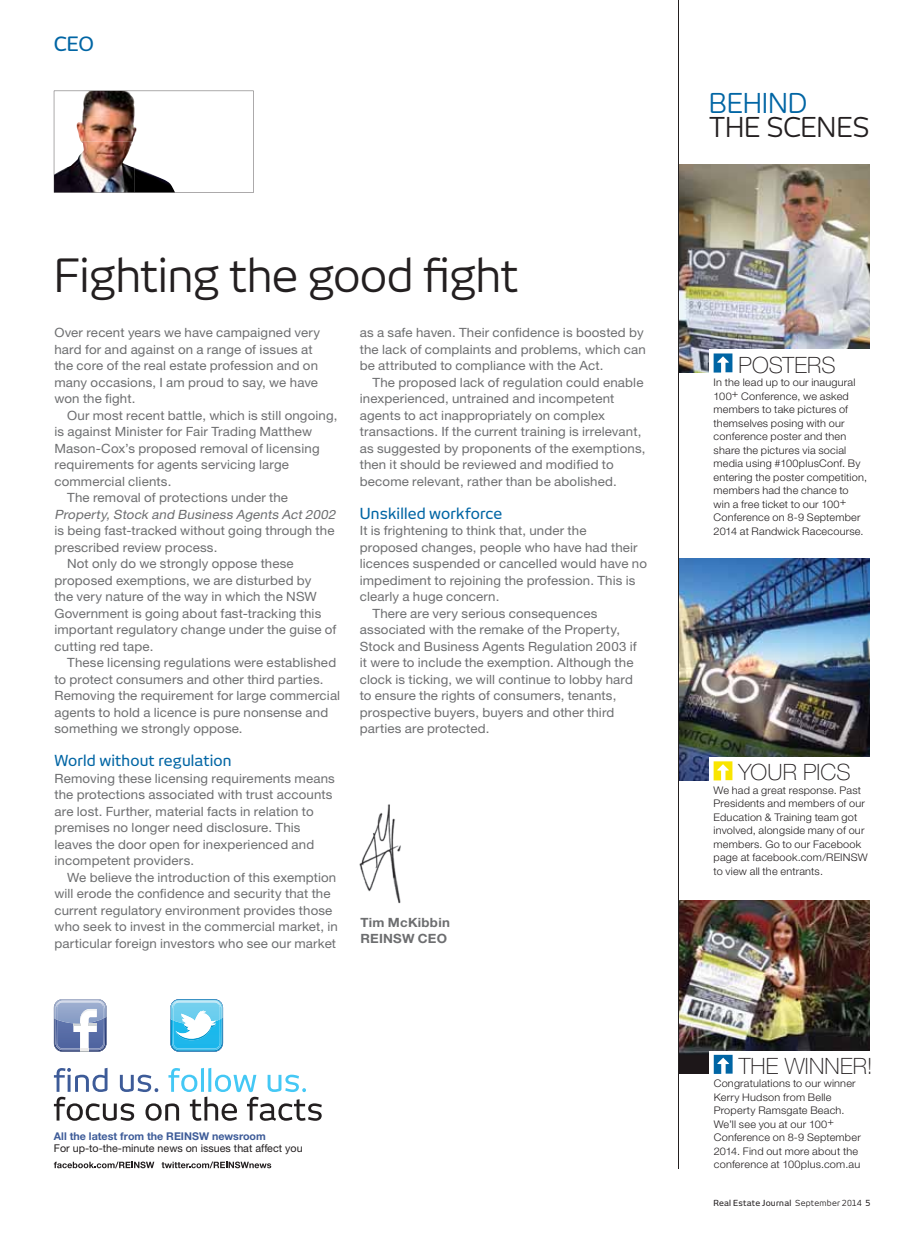
<style>
.page{position:relative;width:923px;height:1242px;background:#fff}
.page>*{position:absolute;margin:0;border:0;box-sizing:border-box;transform-origin:0 0}
.t1{font:45.15px "New June";letter-spacing:-.02em;color:#231f20}
.t2{font:27px "New June";letter-spacing:-.015em;color:#231f20}
.t3{font:27px "New June";letter-spacing:-.005em;color:#0065a4}
.t4{font:100 22.5px "Helvetica Neue LT Std";letter-spacing:.01em;color:#231f20}
.t5{font:500 19.5px "New June";color:#0065a4}
.t6{font:500 15px "New June";letter-spacing:.01em;color:#0065a4}
.t7{font:12.75px/16.5px "Helvetica Neue LT Std";letter-spacing:.01em;color:#6d6e70;scale:1.04 1}
.t8{font:italic 12.75px "Helvetica Neue LT Std";color:#6d6e70;scale:1.04 1}
.t9{font:700 12.75px/16.5px "Helvetica Neue LT Std";letter-spacing:.02em;color:#6d6e70;scale:1.04 1}
.t10{font:10.65px "Helvetica Neue LT Std";color:#231f20}
.t11{font:700 10.65px "Helvetica Neue";color:#3d5b98}
.t12{font:300 10.5px/13.5px "Helvetica Neue LT Std";letter-spacing:.02em;color:#231f20;scale:1.04 1}
.t13{font:500 8.25px "New June";letter-spacing:.025em;color:#231f20}
.s1{font-weight:400}
</style>
<div class="page">
<img style="left:54px;top:91px;width:200px;height:102px">
<svg style="left:54px;top:1005px;width:53px;height:47px"></svg>
<img style="left:57px;top:1019px;width:46px;height:4px">
<img style="left:80px;top:1021px;width:17px;height:2px">
<img style="left:80px;top:1019px;width:17px;height:2px">
<img style="left:54px;top:999px;width:52px;height:20px">
<img style="left:55px;top:1009px;width:50px;height:10px">
<img style="left:55px;top:1000px;width:50px;height:9px">
<svg style="left:170px;top:999px;width:53px;height:53px"></svg>
<svg style="left:54px;top:1161px;width:100px;height:7px"></svg>
<svg style="left:162px;top:1161px;width:109px;height:7px"></svg>
<svg style="left:54px;top:1068px;width:268px;height:53px"></svg>
<img style="left:360px;top:804px;width:41px;height:100px">
<img style="left:679px;top:559px;width:191px;height:221px">
<img style="left:679px;top:164px;width:191px;height:209px">
<div style="left:709px;top:757px;width:163px;height:118px;background:#fff"></div>
<svg style="left:713px;top:761px;width:19px;height:19px"></svg>
<img style="left:679px;top:900px;width:191px;height:174px">
<div style="left:709px;top:1050px;width:164px;height:118px;background:#fff"></div>
<svg style="left:714px;top:1055px;width:18px;height:19px"></svg>
<div style="left:709px;top:349px;width:163px;height:185px;background:#fff"></div>
<svg style="left:713px;top:353px;width:19px;height:19px"></svg>
<hr style="left:678px;top:0;width:1px;height:1168px;background:#231f20">
<h3 class="t5" style="left:54px;top:37px;width:42px">CEO</h3>
<h1 class="t1" style="left:54px;top:260px;width:466px">Fighting the good fight</h1>
<p class="t7" style="left:54px;top:326px;width:257px">Over recent years we have campaigned very hard for and against on a range of issues at the core of the real estate profession and on many occasions, I am proud to say, we have won the fight.</p>
<p class="t7" style="left:67px;top:408px;width:261px">Our most recent battle, which is still ongoing,</p>
<p class="t7" style="left:54px;top:425px;width:249px">is against Minister for Fair Trading Matthew</p>
<p class="t7" style="left:54px;top:441px;width:256px">Mason-Cox’s proposed removal of licensing</p>
<p class="t7" style="left:54px;top:458px;width:227px">requirements for agents servicing large</p>
<p class="t7" style="left:54px;top:474px;width:114px">commercial clients.</p>
<p class="t7" style="left:67px;top:491px;width:214px">The removal of protections under the</p>
<p class="t8" style="left:54px;top:510px;width:274px">Property, Stock and Business Agents Act 2002</p>
<p class="t7" style="left:54px;top:524px;width:271px">is being fast-tracked without going through the</p>
<p class="t7" style="left:54px;top:540px;width:158px">prescribed review process.</p>
<p class="t7" style="left:67px;top:557px;width:219px">Not only do we strongly oppose these</p>
<p class="t7" style="left:54px;top:573px;width:249px">proposed exemptions, we are disturbed by</p>
<p class="t7" style="left:54px;top:590px;width:254px">the very nature of the way in which the NSW</p>
<p class="t7" style="left:54px;top:606px;width:258px">Government is going about fast-tracking this</p>
<p class="t7" style="left:54px;top:623px;width:273px">important regulatory change under the guise of</p>
<p class="t7" style="left:54px;top:639px;width:97px">cutting red tape.</p>
<p class="t7" style="left:67px;top:656px;width:260px">These licensing regulations were established</p>
<p class="t7" style="left:54px;top:672px;width:260px">to protect consumers and other third parties.</p>
<p class="t7" style="left:54px;top:689px;width:276px">Removing the requirement for large commercial</p>
<p class="t7" style="left:54px;top:705px;width:265px">agents to hold a licence is pure nonsense and</p>
<p class="t7" style="left:54px;top:722px;width:182px">something we strongly oppose.</p>
<p class="t6" style="left:54px;top:756px;width:179px">World without regulation</p>
<p class="t7" style="left:54px;top:771px;width:271px">Removing these licensing requirements means the protections associated with trust accounts are lost. Further, material facts in relation to premises no longer need disclosure. This leaves the door open for inexperienced and incompetent providers.</p>
<p class="t7" style="left:54px;top:870px;width:274px;text-indent:13px">We believe the introduction of this exemption will erode the confidence and security that the current regulatory environment provides those who seek to invest in the commercial market, in particular foreign investors who see our market</p>
<p class="t7" style="left:360px;top:326px;width:276px">as a safe haven. Their confidence is boosted by the lack of complaints and problems, which can be attributed to compliance with the Act.</p>
<p class="t7" style="left:360px;top:375px;width:276px;text-indent:13px">The proposed lack of regulation could enable inexperienced, untrained and incompetent agents to act inappropriately on complex transactions. If the current training is irrelevant, as suggested by proponents of the exemptions, then it should be reviewed and modified to become relevant, rather than be abolished.</p>
<p class="t6" style="left:360px;top:508px;width:144px">Unskilled workforce</p>
<p class="t7" style="left:360px;top:524px;width:219px">It is frightening to think that, under the</p>
<p class="t7" style="left:360px;top:540px;width:269px">proposed changes, people who have had their</p>
<p class="t7" style="left:360px;top:557px;width:278px">licences suspended or cancelled would have no</p>
<p class="t7" style="left:360px;top:573px;width:267px">impediment to rejoining the profession. This is</p>
<p class="t7" style="left:360px;top:590px;width:136px">clearly a huge concern.</p>
<p class="t7" style="left:372px;top:606px;width:218px">There are very serious consequences</p>
<p class="t7" style="left:360px;top:623px;width:252px">associated with the remake of the Property,</p>
<p class="t7" style="left:360px;top:639px;width:268px">Stock and Business Agents Regulation 2003 if</p>
<p class="t7" style="left:360px;top:656px;width:265px">it were to include the exemption. Although the</p>
<p class="t7" style="left:360px;top:672px;width:264px">clock is ticking, we will continue to lobby hard</p>
<p class="t7" style="left:360px;top:689px;width:248px">to ensure the rights of consumers, tenants,</p>
<p class="t7" style="left:360px;top:705px;width:246px">prospective buyers, buyers and other third</p>
<p class="t7" style="left:360px;top:722px;width:126px">parties are protected.</p>
<p class="t9" style="left:360px;top:915px;width:88px">Tim McKibbin<br>REINSW CEO</p>
<p class="t11" style="left:54px;top:1132px;width:213px">All the latest from the REINSW newsroom</p>
<p class="t10" style="left:54px;top:1145px;width:250px">For up-to-the-minute news on issues that affect you</p>
<h2 class="t3" style="left:709px;top:93px;width:100px">BEHIND</h2>
<h2 class="t2" style="left:709px;top:118px;width:162px">THE SCENES</h2>
<h3 class="t4" style="left:738px;top:356px;width:99px">POSTERS</h3>
<p class="t12" style="left:713px;top:377px;width:149px">In the lead up to our inaugural<br>100+ Conference, we asked members to take pictures of themselves posing with our conference poster and then share the pictures via social media using #100plusConf. By entering the poster competition, members had the chance to win a free ticket to our 100+<br>Conference on 8-9 September<br>2014 at Randwick Racecourse.</p>
<h3 class="t4" style="left:738px;top:764px;width:113px">YOUR PICS</h3>
<p class="t12" style="left:713px;top:785px;width:150px">We had a great response. Past<br>Presidents and members of our<br>Education &amp; Training team got involved, alongside many of our members. Go to our Facebook page at facebook.com/REINSW to view all the entrants.</p>
<h3 class="t4" style="left:739px;top:1058px;width:135px">THE WINNER!</h3>
<p class="t12" style="left:714px;top:1078px;width:143px">Congratulations to our winner<br>Kerry Hudson from Belle<br>Property Ramsgate Beach.<br>We’ll see you at our 100+<br>Conference on 8-9 September<br>2014. Find out more about the conference at 100plus.com.au</p>
<p class="t13" style="left:713px;top:1200px;width:159px">Real Estate Journal <span class="s1">September 2014</span> 5</p>
</div>
